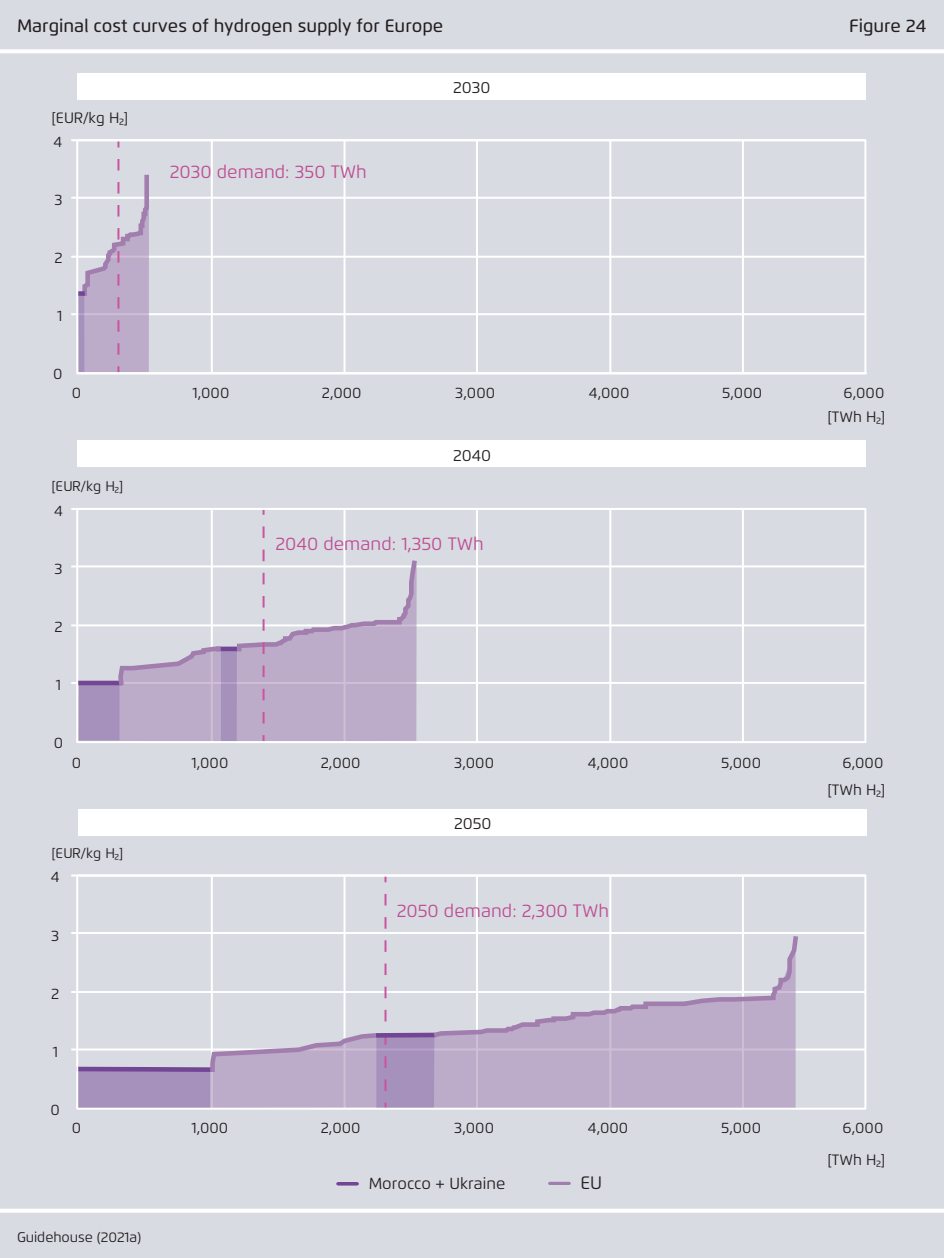
<style>
.page{position:relative;width:944px;height:1258px;background:#d9dbe3}
.page>*{position:absolute;margin:0;border:0;box-sizing:border-box;transform-origin:0 0}
.t1{font:18px "Flexo";color:#bd4e92}
.t2{font:500 18px "Flexo";color:#231f20}
.t3{font:18px "Flexo";color:#231f20}
.t4{font:16px "Flexo";color:#231f20}
.t5{font:15px "Flexo";letter-spacing:.005em;color:#231f20}
.t6{font:14px "Flexo";letter-spacing:-.005em;color:#231f20}
</style>
<div class="page">
<hr style="left:0;top:49px;width:944px;height:4px;background:#fff">
<hr style="left:0;top:1209px;width:944px;height:4px;background:#fff">
<hr style="left:211px;top:876px;width:2px;height:233px;background:#fff">
<hr style="left:344px;top:876px;width:2px;height:233px;background:#fff">
<hr style="left:476px;top:876px;width:2px;height:233px;background:#fff">
<hr style="left:609px;top:875px;width:2px;height:233px;background:#fff">
<hr style="left:742px;top:876px;width:2px;height:233px;background:#fff">
<hr style="left:71px;top:508px;width:794px;height:2px;background:#fff">
<hr style="left:71px;top:565px;width:794px;height:2px;background:#fff">
<hr style="left:71px;top:624px;width:794px;height:2px;background:#fff">
<hr style="left:71px;top:682px;width:794px;height:2px;background:#fff">
<hr style="left:211px;top:509px;width:2px;height:233px;background:#fff">
<hr style="left:344px;top:509px;width:2px;height:233px;background:#fff">
<div style="left:78px;top:683px;width:42px;height:58px;background:#a690bc"></div>
<hr style="left:71px;top:874px;width:794px;height:2px;background:#fff">
<hr style="left:71px;top:932px;width:794px;height:2px;background:#fff">
<hr style="left:71px;top:991px;width:794px;height:2px;background:#fff">
<hr style="left:71px;top:1048px;width:794px;height:2px;background:#fff">
<hr style="left:71px;top:139px;width:794px;height:2px;background:#fff">
<hr style="left:71px;top:197px;width:794px;height:2px;background:#fff">
<hr style="left:71px;top:256px;width:794px;height:2px;background:#fff">
<hr style="left:71px;top:313px;width:794px;height:2px;background:#fff">
<hr style="left:211px;top:141px;width:2px;height:232px;background:#fff">
<hr style="left:344px;top:141px;width:2px;height:232px;background:#fff">
<hr style="left:476px;top:141px;width:2px;height:232px;background:#fff">
<hr style="left:609px;top:140px;width:2px;height:233px;background:#fff">
<hr style="left:742px;top:141px;width:2px;height:233px;background:#fff">
<hr style="left:476px;top:509px;width:2px;height:233px;background:#fff">
<hr style="left:609px;top:509px;width:2px;height:232px;background:#fff">
<hr style="left:742px;top:510px;width:2px;height:232px;background:#fff">
<hr style="left:79px;top:372px;width:788px;height:2px;background:#fff">
<hr style="left:79px;top:681px;width:41px;height:4px;background:#734695">
<div style="left:77px;top:73px;width:789px;height:27px;background:#fff"></div>
<div style="left:77px;top:441px;width:789px;height:26px;background:#fff"></div>
<div style="left:78px;top:809px;width:789px;height:27px;background:#fff"></div>
<svg style="left:116px;top:526px;width:304px;height:214px"></svg>
<div style="left:336px;top:1182px;width:23px;height:3px;border:3px solid #734695"></div>
<div style="left:548px;top:1182px;width:23px;height:3px;border:3px solid #a27eaf"></div>
<div style="left:78px;top:296px;width:7px;height:76px;background:#a690bc"></div>
<div style="left:437px;top:1074px;width:359px;height:33px;background:#bdacc9"></div>
<svg style="left:74px;top:894px;width:363px;height:213px"></svg>
<svg style="left:208px;top:933px;width:593px;height:141px"></svg>
<div style="left:76px;top:874px;width:790px;height:236px;border:2px solid #fff"></div>
<svg style="left:80px;top:159px;width:71px;height:212px"></svg>
<div style="left:76px;top:508px;width:790px;height:235px;border:2px solid #fff"></div>
<div style="left:76px;top:139px;width:790px;height:235px;border:2px solid #fff"></div>
<p class="t2" style="left:17px;top:15px;width:428px">Marginal cost curves of hydrogen supply for Europe</p>
<p class="t2" style="left:849px;top:15px;width:79px">Figure 24</p>
<p class="t5" style="left:51px;top:109px;width:79px">[EUR/kg H₂]</p>
<p class="t5" style="left:54px;top:133px;width:10px">4</p>
<p class="t5" style="left:54px;top:191px;width:10px">3</p>
<p class="t5" style="left:54px;top:249px;width:10px">2</p>
<p class="t5" style="left:57px;top:307px;width:7px">1</p>
<p class="t5" style="left:53px;top:365px;width:11px">0</p>
<p class="t1" style="left:170px;top:161px;width:198px">2030 demand: 350 TWh</p>
<p class="t4" style="left:453px;top:78px;width:39px">2030</p>
<p class="t5" style="left:72px;top:383px;width:11px">0</p>
<p class="t5" style="left:192px;top:383px;width:39px">1,000</p>
<p class="t5" style="left:322px;top:383px;width:41px">2,000</p>
<p class="t5" style="left:455px;top:383px;width:41px">3,000</p>
<p class="t5" style="left:589px;top:383px;width:42px">4,000</p>
<p class="t5" style="left:722px;top:383px;width:41px">5,000</p>
<p class="t5" style="left:844px;top:383px;width:42px">6,000</p>
<p class="t6" style="left:51px;top:478px;width:73px">[EUR/kg H₂]</p>
<p class="t5" style="left:54px;top:502px;width:10px">4</p>
<p class="t5" style="left:54px;top:560px;width:10px">3</p>
<p class="t5" style="left:54px;top:618px;width:10px">2</p>
<p class="t5" style="left:56px;top:676px;width:7px">1</p>
<p class="t5" style="left:54px;top:734px;width:11px">0</p>
<p class="t5" style="left:72px;top:754px;width:11px">0</p>
<p class="t6" style="left:51px;top:845px;width:73px">[EUR/kg H₂]</p>
<p class="t5" style="left:51px;top:868px;width:10px">4</p>
<p class="t5" style="left:51px;top:926px;width:10px">3</p>
<p class="t5" style="left:51px;top:984px;width:10px">2</p>
<p class="t5" style="left:53px;top:1042px;width:7px">1</p>
<p class="t5" style="left:51px;top:1100px;width:11px">0</p>
<p class="t5" style="left:72px;top:1118px;width:11px">0</p>
<p class="t6" style="left:17px;top:1228px;width:126px">Guidehouse (2021a)</p>
<p class="t4" style="left:453px;top:445px;width:40px">2040</p>
<p class="t1" style="left:275px;top:532px;width:210px">2040 demand: 1,350 TWh</p>
<p class="t5" style="left:827px;top:407px;width:59px">[TWh H₂]</p>
<p class="t5" style="left:191px;top:754px;width:39px">1,000</p>
<p class="t5" style="left:321px;top:754px;width:41px">2,000</p>
<p class="t5" style="left:454px;top:754px;width:41px">3,000</p>
<p class="t5" style="left:588px;top:754px;width:42px">4,000</p>
<p class="t5" style="left:721px;top:754px;width:41px">5,000</p>
<p class="t5" style="left:843px;top:754px;width:42px">6,000</p>
<p class="t4" style="left:454px;top:814px;width:39px">2050</p>
<p class="t1" style="left:397px;top:899px;width:214px">2050 demand: 2,300 TWh</p>
<p class="t5" style="left:827px;top:781px;width:59px">[TWh H₂]</p>
<p class="t5" style="left:191px;top:1118px;width:39px">1,000</p>
<p class="t5" style="left:321px;top:1118px;width:41px">2,000</p>
<p class="t5" style="left:454px;top:1118px;width:41px">3,000</p>
<p class="t5" style="left:588px;top:1118px;width:42px">4,000</p>
<p class="t5" style="left:721px;top:1118px;width:41px">5,000</p>
<p class="t5" style="left:843px;top:1118px;width:42px">6,000</p>
<p class="t4" style="left:369px;top:1174px;width:138px">Morocco + Ukraine</p>
<p class="t3" style="left:580px;top:1171px;width:23px">EU</p>
<p class="t5" style="left:827px;top:1150px;width:59px">[TWh H₂]</p>
</div>
